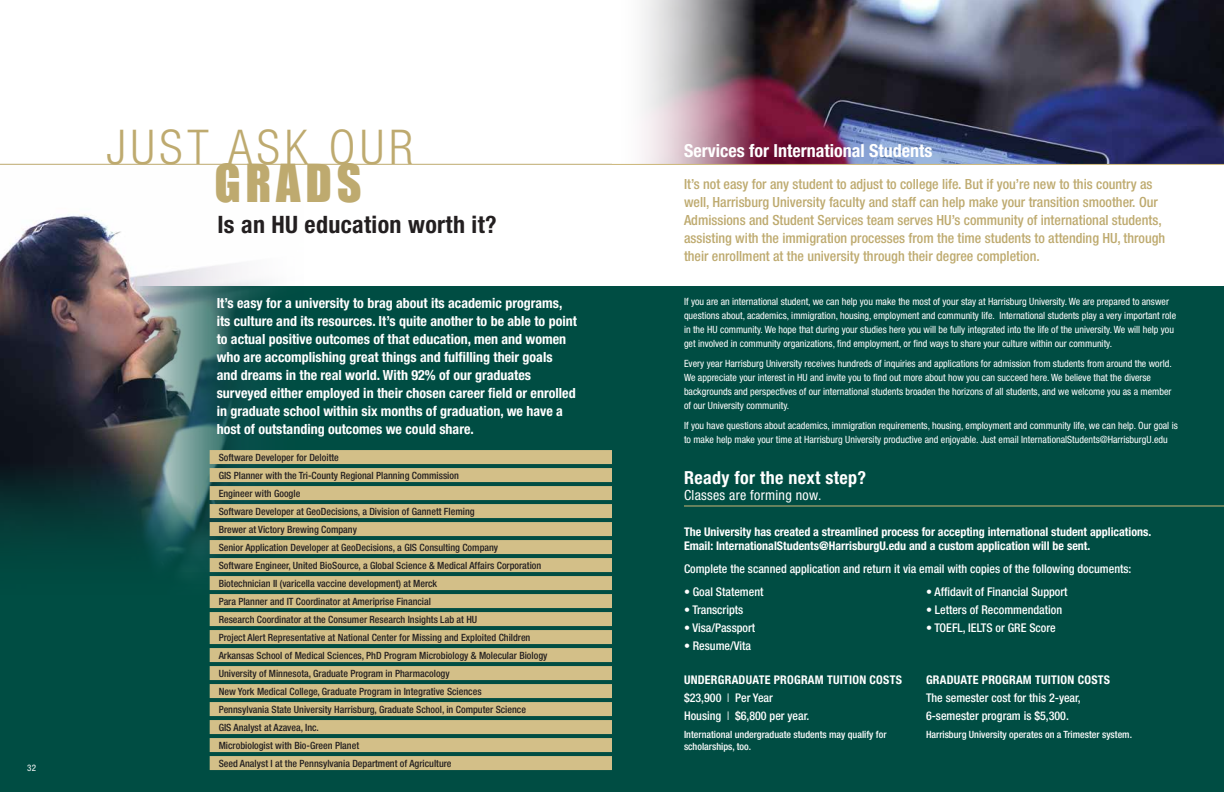
<style>
.page{position:relative;width:1224px;height:792px;background:#fff}
.page>*{position:absolute;margin:0;border:0;box-sizing:border-box;transform-origin:0 0}
.t1{font:300 condensed 48px "Helvetica Neue LT Std";letter-spacing:.1em;color:#beaa6f}
.t2{font:48px "Impact";letter-spacing:.1em;color:#beaa6f}
.t3{font:700 condensed 24px "Helvetica Neue LT Std";letter-spacing:.015em;color:#231f20}
.t4{font:700 condensed 18px "Helvetica Neue LT Std";color:#fff}
.t5{font:700 condensed 18px "Helvetica Neue LT Std";letter-spacing:.02em;color:#fff}
.t6{font:700 condensed 14px/18px "Helvetica Neue LT Std";color:#fff}
.t7{font:500 condensed 14px/18px "Helvetica Neue LT Std";color:#beaa6f}
.t8{font:condensed 14px "Helvetica Neue LT Std";letter-spacing:.02em;color:#fff}
.t9{font:500 condensed 12px/18px "Helvetica Neue LT Std";color:#fff}
.t10{font:700 condensed 12px/14px "Helvetica Neue LT Std";color:#fff}
.t11{font:700 condensed 12px "Helvetica Neue LT Std";letter-spacing:.02em;color:#fff}
.t12{font:condensed 10px/14px "Helvetica Neue LT Std";color:#fff}
.t13{font:500 condensed 10px/18px "Helvetica Neue LT Std";color:#231f20}
.t14{font:500 condensed 10px/12px "Helvetica Neue LT Std";color:#fff}
.t15{font:condensed 9px "Helvetica Neue LT Std";color:#fff}
.s1{color:#fff}
.s2{font-weight:700}
.s3{font-weight:300}
</style>
<div class="page">
<div style="left:0;top:286px;width:612px;height:506px;background:#004d43"></div>
<img style="left:0;top:214px;width:315px;height:391px">
<hr style="left:0;top:164px;width:612px;height:1px;background:#beaa6f">
<div style="left:210px;top:450px;width:402px;height:14px;background:#d3bf88"></div>
<div style="left:210px;top:468px;width:402px;height:14px;background:#d3bf88"></div>
<div style="left:210px;top:486px;width:402px;height:14px;background:#d3bf88"></div>
<div style="left:210px;top:504px;width:402px;height:14px;background:#d3bf88"></div>
<div style="left:210px;top:522px;width:402px;height:14px;background:#d3bf88"></div>
<div style="left:210px;top:540px;width:402px;height:14px;background:#d3bf88"></div>
<div style="left:210px;top:558px;width:402px;height:14px;background:#d3bf88"></div>
<div style="left:210px;top:576px;width:402px;height:14px;background:#d3bf88"></div>
<div style="left:210px;top:594px;width:402px;height:14px;background:#d3bf88"></div>
<div style="left:210px;top:612px;width:402px;height:14px;background:#d3bf88"></div>
<div style="left:210px;top:630px;width:402px;height:14px;background:#d3bf88"></div>
<div style="left:210px;top:648px;width:402px;height:14px;background:#d3bf88"></div>
<div style="left:210px;top:666px;width:402px;height:14px;background:#d3bf88"></div>
<div style="left:210px;top:684px;width:402px;height:14px;background:#d3bf88"></div>
<div style="left:210px;top:702px;width:402px;height:14px;background:#d3bf88"></div>
<div style="left:210px;top:720px;width:402px;height:14px;background:#d3bf88"></div>
<div style="left:210px;top:738px;width:402px;height:14px;background:#d3bf88"></div>
<div style="left:210px;top:756px;width:402px;height:14px;background:#d3bf88"></div>
<div style="left:612px;top:286px;width:612px;height:506px;background:#004d43"></div>
<img style="left:621px;top:0;width:603px;height:164px">
<hr style="left:612px;top:164px;width:612px;height:1px;background:#cbb677">
<hr style="left:684px;top:505px;width:540px;height:1px;background:#cbb677">
<p class="t15" style="left:27px;top:763px;width:10px">32</p>
<h1 class="t1" style="left:106px;top:119px;width:308px">JUST ASK OUR</h1>
<h1 class="t2" style="left:214px;top:146px;width:149px">GRADS</h1>
<h2 class="t3" style="left:217px;top:210px;width:293px">Is an HU education worth it?<span class="s1">?</span></h2>
<p class="t6" style="left:217px;top:294px;width:362px">It’s easy for a university to brag about its academic programs, its culture and its resources. It’s quite another to be able to point to actual positive outcomes of that education, men and women who are accomplishing great things and fulfilling their goals<br>and dreams in the real world. With 92% of our graduates surveyed either employed in their chosen career field or enrolled in graduate school within six months of graduation, we have a host of outstanding outcomes we could share.</p>
<p class="t13" style="left:219px;top:448px;width:330px">Software Developer for Deloitte<br>GIS Planner with the Tri-County Regional Planning Commission<br>Engineer with Google<br>Software Developer at GeoDecisions, a Division of Gannett Fleming<br>Brewer at Victory Brewing Company<br>Senior Application Developer at GeoDecisions, a GIS Consulting Company<br>Software Engineer, United BioSource, a Global Science &amp; Medical Affairs Corporation Biotechnician II (varicella vaccine development) at Merck<br>Para Planner and IT Coordinator at Ameriprise Financial<br>Research Coordinator at the Consumer Research Insights Lab at HU<br>Project Alert Representative at National Center for Missing and Exploited Children Arkansas School of Medical Sciences, PhD Program Microbiology &amp; Molecular Biology University of Minnesota, Graduate Program in Pharmacology<br>New York Medical College, Graduate Program in Integrative Sciences<br>Pennsylvania State University Harrisburg, Graduate School, in Computer Science<br>GIS Analyst at Azavea, Inc.<br>Microbiologist with Bio-Green Planet<br>Seed Analyst I at the Pennsylvania Department of Agriculture</p>
<h3 class="t4" style="left:684px;top:139px;width:250px">Services for International Students</h3>
<p class="t7" style="left:684px;top:174px;width:483px">It’s not easy for any student to adjust to college life. But if you’re new to this country as well, Harrisburg University faculty and staff can help make your transition smoother. Our Admissions and Student Services team serves HU’s community of international students, assisting with the immigration processes from the time students to attending HU, through their enrollment at the university through their degree completion.</p>
<p class="t12" style="left:684px;top:294px;width:494px">If you are an international student, we can help you make the most of your stay at Harrisburg University. We are prepared to answer questions about, academics, immigration, housing, employment and community life. International students play a very important role in the HU community. We hope that during your studies here you will be fully integrated into the life of the university. We will help you get involved in community organizations, find employment, or find ways to share your culture within our community.</p>
<p class="t12" style="left:684px;top:356px;width:489px">Every year Harrisburg University receives hundreds of inquiries and applications for admission from students from around the world.<br>We appreciate your interest in HU and invite you to find out more about how you can succeed here. We believe that the diverse backgrounds and perspectives of our international students broaden the horizons of all students, and we welcome you as a member of our University community.</p>
<p class="t12" style="left:684px;top:418px;width:495px">If you have questions about academics, immigration requirements, housing, employment and community life, we can help. Our goal is to make help make your time at Harrisburg University productive and enjoyable. Just email InternationalStudents@HarrisburgU.edu</p>
<h3 class="t5" style="left:684px;top:466px;width:184px">Ready for the next step?</h3>
<h3 class="t8" style="left:684px;top:486px;width:139px">Classes are forming now.</h3>
<p class="t10" style="left:684px;top:525px;width:469px">The University has created a streamlined process for accepting international student applications.<br>Email: InternationalStudents@HarrisburgU.edu and a custom application will be sent.</p>
<p class="t9" style="left:684px;top:560px;width:449px">Complete the scanned application and return it via email with copies of the following documents:</p>
<p class="t9" style="left:684px;top:583px;width:81px">• Goal Statement</p>
<p class="t9" style="left:926px;top:583px;width:143px">• Affidavit of Financial Support</p>
<p class="t9" style="left:684px;top:601px;width:61px">• Transcripts</p>
<p class="t9" style="left:926px;top:601px;width:138px">• Letters of Recommendation</p>
<p class="t9" style="left:684px;top:619px;width:73px">• Visa/Passport</p>
<p class="t9" style="left:926px;top:619px;width:131px">• TOEFL, IELTS or GRE Score</p>
<p class="t9" style="left:684px;top:637px;width:69px">• Resume/Vita</p>
<p class="t9" style="left:684px;top:670px;width:219px"><span class="s2">UNDERGRADUATE PROGRAM TUITION COSTS </span>$23,900 <span class="s3">I</span> Per Year<br>Housing <span class="s3">I</span> $6,800 per year.</p>
<p class="t14" style="left:684px;top:728px;width:204px">International undergraduate students may qualify for scholarships, too.</p>
<p class="t11" style="left:926px;top:672px;width:186px">GRADUATE PROGRAM TUITION COSTS</p>
<p class="t9" style="left:926px;top:688px;width:156px">The semester cost for this 2-year,<br>6-semester program is $5,300.</p>
<p class="t14" style="left:926px;top:728px;width:208px">Harrisburg University operates on a Trimester system.</p>
</div>
